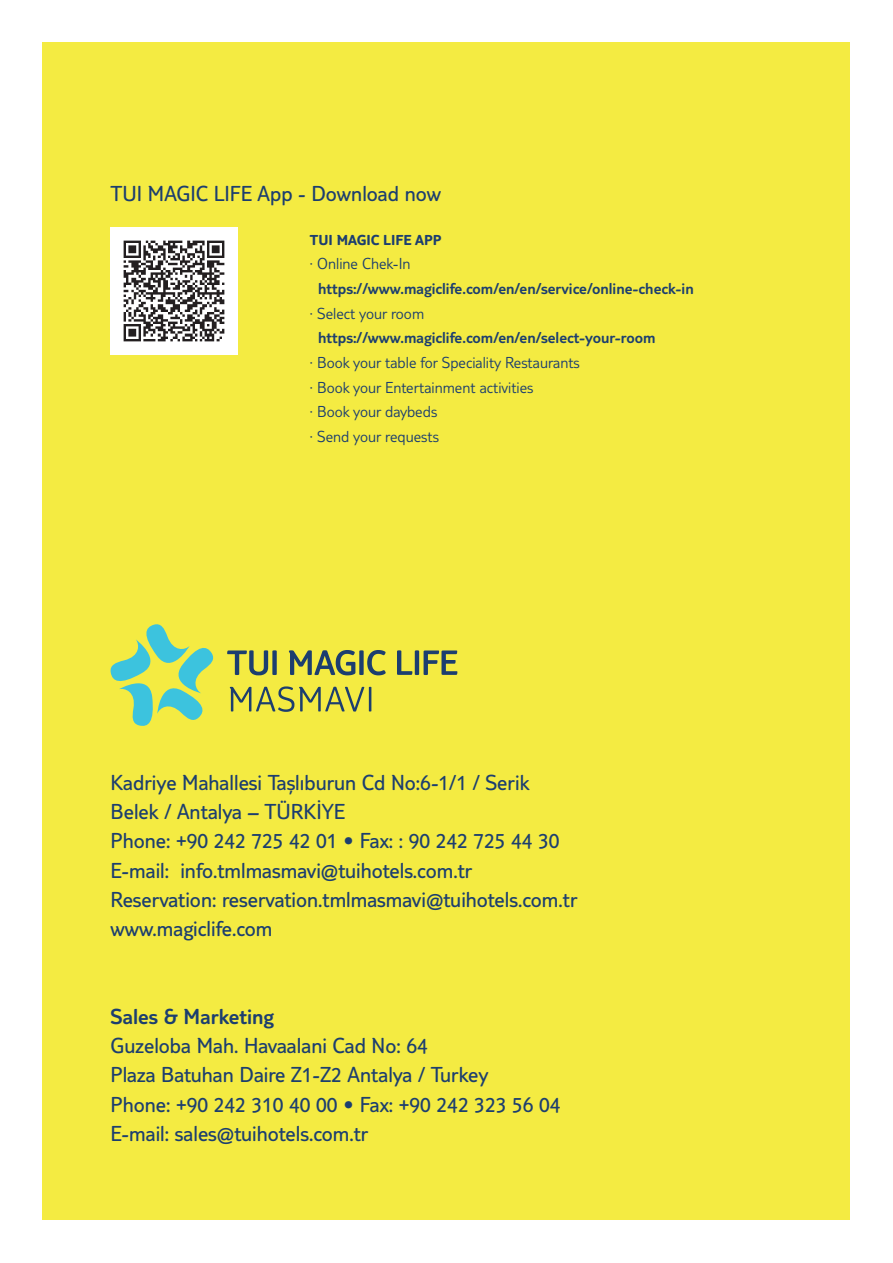
<style>
.page{position:relative;width:893px;height:1263px;background:#fff}
.page>*{position:absolute;margin:0;border:0;box-sizing:border-box;transform-origin:0 0}
.t1{font:22.5px/29.2px "TUI Type Pro";color:#1c3e6f}
.t2{font:300 22.5px "TUI Type Pro";color:#1c3e6f}
.t3{font:300 16.5px "TUI Type Pro";color:#1c3e6f}
.t4{font:300 16.5px "TUI Type Pro";color:#1c3e6f}
.t5{font:700 15px "TUI Type Pro";color:#1c3e6f}
.s1{font-family:"TUI Type Cyrillic"}
</style>
<div class="page">
<div style="left:43px;top:43px;width:807px;height:1177px;background:#f4eb42"></div>
<div style="left:111px;top:227px;width:127px;height:128px;background:#fff"></div>
<img style="left:123px;top:240px;width:102px;height:102px">
<svg style="left:230px;top:686px;width:141px;height:26px"></svg>
<svg style="left:227px;top:650px;width:230px;height:25px"></svg>
<svg style="left:111px;top:624px;width:103px;height:102px"></svg>
<p class="t1" style="left:111px;top:178px;width:332px">TUI MAGIC LIFE App - Download now</p>
<p class="t5" style="left:310px;top:231px;width:133px">TUI MAGIC LIFE APP</p>
<p class="t3" style="left:310px;top:255px;width:102px"><span class="s1">∙</span> Online Chek-In</p>
<p class="t4" style="left:318px;top:279px;width:377px">https://www.magiclife.com/en/en/service/online-check-in</p>
<p class="t3" style="left:310px;top:304px;width:116px"><span class="s1">∙</span> Select your room</p>
<p class="t4" style="left:318px;top:328px;width:339px">https://www.magiclife.com/en/en/select-your-room</p>
<p class="t3" style="left:310px;top:353px;width:271px"><span class="s1">∙</span> Book your table for Speciality Restaurants</p>
<p class="t3" style="left:310px;top:378px;width:225px"><span class="s1">∙</span> Book your Entertainment activities</p>
<p class="t3" style="left:310px;top:402px;width:129px"><span class="s1">∙</span> Book your daybeds</p>
<p class="t3" style="left:310px;top:427px;width:130px"><span class="s1">∙</span> Send your requests</p>
<p class="t1" style="left:111px;top:767px;width:468px">Kadriye Mahallesi Taşlıburun Cd No:6-1/1 / Serik Belek / Antalya – TÜRKİYE<br>Phone: +90 242 725 42 01 • Fax: : 90 242 725 44 30<br>E-mail: info.tmlmasmavi@tuihotels.com.tr Reservation: reservation.tmlmasmavi@tuihotels.com.tr www.magiclife.com</p>
<p class="t2" style="left:111px;top:1003px;width:165px">Sales &amp; Marketing</p>
<p class="t1" style="left:111px;top:1031px;width:451px">Guzeloba Mah. Havaalani Cad No: 64<br>Plaza Batuhan Daire Z1-Z2 Antalya / Turkey<br>Phone: +90 242 310 40 00 • Fax: +90 242 323 56 04<br>E-mail: sales@tuihotels.com.tr</p>
</div>
